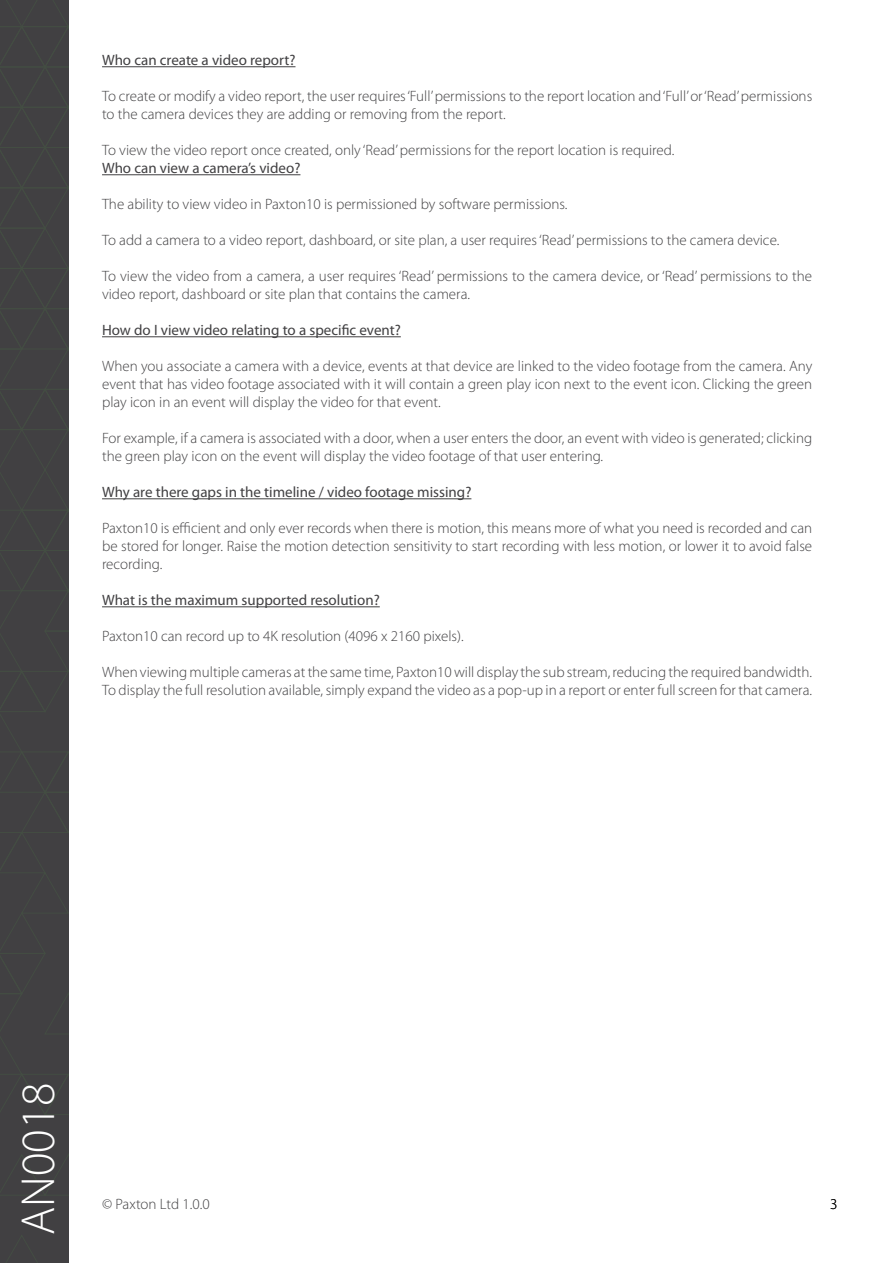
<style>
.page{position:relative;width:893px;height:1263px;background:#fff}
.page>*{position:absolute;margin:0;border:0;box-sizing:border-box;transform-origin:0 0}
.t1{font:300 48px "Myriad Pro";color:#fff}
.t2{font:300 15px/18px "Myriad Pro";color:#414042}
.t3{font:15px "Myriad Pro";color:#414042}
.t4{font:300 15px "Myriad Pro";color:#000}
</style>
<div class="page">
<div style="left:0;top:0;width:69px;height:1263px;background:#414042"></div>
<svg style="left:7px;top:1235px;width:31px;height:28px"></svg>
<svg style="left:0;top:0;width:68px;height:1196px"></svg>
<hr style="left:102px;top:66px;width:193px;height:1px;background:#414042">
<hr style="left:102px;top:174px;width:198px;height:1px;background:#414042">
<hr style="left:102px;top:336px;width:299px;height:1px;background:#414042">
<hr style="left:102px;top:498px;width:369px;height:1px;background:#414042">
<hr style="left:102px;top:606px;width:278px;height:1px;background:#414042">
<p class="t3" style="left:102px;top:51px;width:195px">Who can create a video report?</p>
<p class="t2" style="left:102px;top:87px;width:712px">To create or modify a video report, the user requires ‘Full’ permissions to the report location and ‘Full’ or ‘Read’ permissions to the camera devices they are adding or removing from the report.</p>
<p class="t2" style="left:102px;top:141px;width:574px">To view the video report once created, only ‘Read’ permissions for the report location is required.</p>
<p class="t3" style="left:102px;top:159px;width:200px">Who can view a camera’s video?</p>
<p class="t2" style="left:102px;top:195px;width:467px">The ability to view video in Paxton10 is permissioned by software permissions.</p>
<p class="t2" style="left:102px;top:231px;width:679px">To add a camera to a video report, dashboard, or site plan, a user requires ‘Read’ permissions to the camera device.</p>
<p class="t2" style="left:102px;top:267px;width:712px">To view the video from a camera, a user requires ‘Read’ permissions to the camera device, or ‘Read’ permissions to the video report, dashboard or site plan that contains the camera.</p>
<p class="t3" style="left:102px;top:321px;width:300px">How do I view video relating to a specific event?</p>
<p class="t2" style="left:102px;top:357px;width:712px;text-align:justify">When you associate a camera with a device, events at that device are linked to the video footage from the camera. Any event that has video footage associated with it will contain a green play icon next to the event icon. Clicking the green play icon in an event will display the video for that event.</p>
<p class="t2" style="left:102px;top:429px;width:712px">For example, if a camera is associated with a door, when a user enters the door, an event with video is generated; clicking the green play icon on the event will display the video footage of that user entering.</p>
<p class="t3" style="left:102px;top:483px;width:371px">Why are there gaps in the timeline / video footage missing?</p>
<p class="t2" style="left:102px;top:519px;width:712px;text-align:justify">Paxton10 is efficient and only ever records when there is motion, this means more of what you need is recorded and can be stored for longer. Raise the motion detection sensitivity to start recording with less motion, or lower it to avoid false recording.</p>
<p class="t3" style="left:102px;top:591px;width:279px">What is the maximum supported resolution?</p>
<p class="t2" style="left:102px;top:627px;width:363px">Paxton10 can record up to 4K resolution (4096 x 2160 pixels).</p>
<p class="t2" style="left:102px;top:663px;width:712px">When viewing multiple cameras at the same time, Paxton10 will display the sub stream, reducing the required bandwidth.<br>To display the full resolution available, simply expand the video as a pop-up in a report or enter full screen for that camera.</p>
<h1 class="t1" style="left:9px;top:1235px;width:154px;rotate:-90deg">AN0018</h1>
<p class="t2" style="left:102px;top:1195px;width:109px">© Paxton Ltd 1.0.0</p>
<p class="t4" style="left:830px;top:1195px;width:9px">3</p>
</div>
